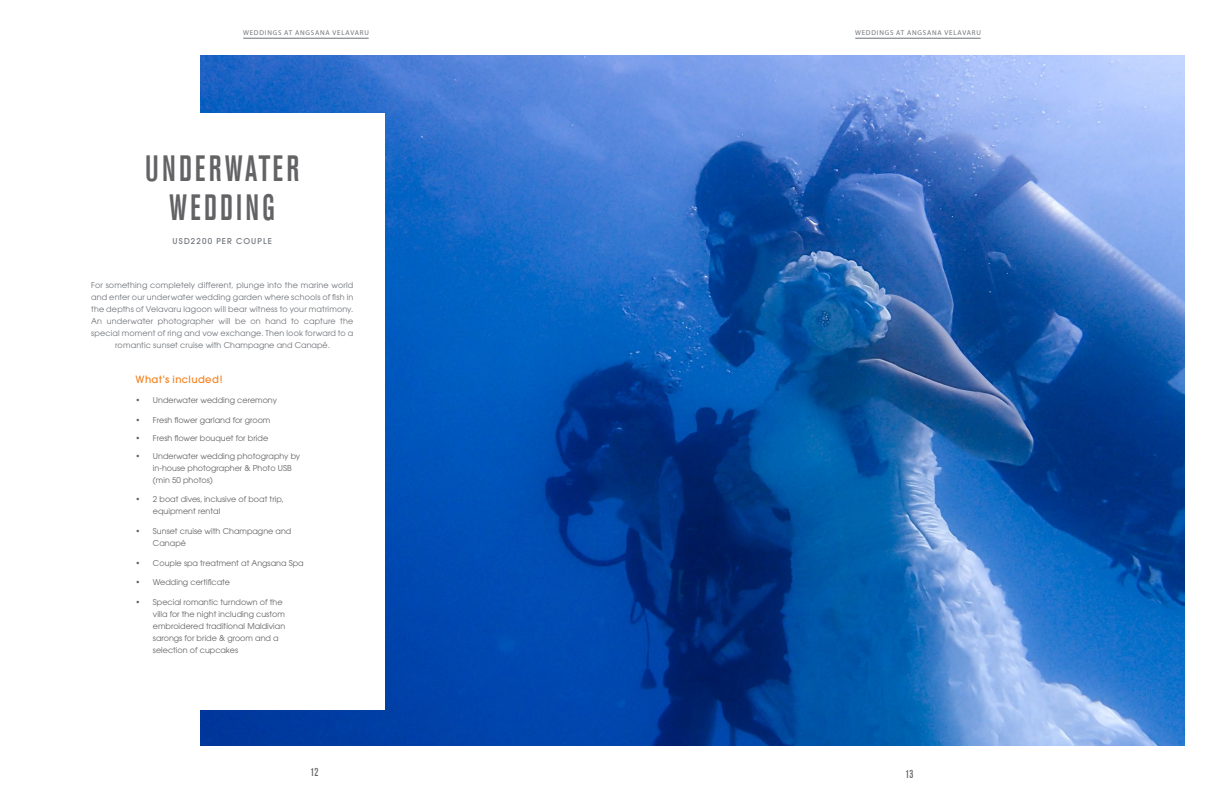
<style>
.page{position:relative;width:1224px;height:792px;background:#fff}
.page>*{position:absolute;margin:0;border:0;box-sizing:border-box;transform-origin:0 0}
.t1{font:500 condensed 36.5px "Akzidenz Grotesk BE";letter-spacing:.09em;color:#636366}
.Master_Page_Number{font:500 condensed 11.3px "Akzidenz Grotesk BE";color:#636366}
.Paragraph_Style_2{font:500 10px "Avant Garde";letter-spacing:.04em;color:#f58221}
.t2{font:8px/12px "Avant Garde";color:#636366}
.Body_copy{font:8px/12px "Avant Garde";letter-spacing:.02em;color:#6e7277;text-align:center}
.Intro_TWC_Uppercase{font:500 8px "Avant Garde";letter-spacing:.14em;color:#6e7277}
.t3{font:7px "Myriad Pro";letter-spacing:.11em;color:#6e7277}
</style>
<div class="page">
<img style="left:200px;top:55px;width:985px;height:690px">
<div style="left:102px;top:113px;width:283px;height:597px;background:#fff"></div>
<hr style="left:243px;top:38px;width:126px;height:1px;background:#6e7277">
<hr style="left:855px;top:38px;width:126px;height:1px;background:#6e7277">
<p class="t3" style="left:243px;top:28px;width:127px">WEDDINGS AT ANGSANA VELAVARU</p>
<p class="t3" style="left:855px;top:28px;width:127px">WEDDINGS AT ANGSANA VELAVARU</p>
<p class="t1" style="left:145px;top:149px;width:156px">UNDERWATER</p>
<p class="t1" style="left:169px;top:187px;width:107px">WEDDING</p>
<p class="Intro_TWC_Uppercase" style="left:173px;top:236px;width:101px">USD2200 PER COUPLE</p>
<p class="Body_copy" style="left:91px;top:279px;width:264px">For something completely different, plunge into the marine world and enter our underwater wedding garden where schools of fish in the depths of Velavaru lagoon will bear witness to your matrimony.<br>An underwater photographer will be on hand to capture the special moment of ring and vow exchange. Then look forward to a romantic sunset cruise with Champagne and Canapé.</p>
<p class="Paragraph_Style_2" style="left:136px;top:373px;width:88px">What’s included!</p>
<p class="t2" style="left:136px;top:394px;width:143px">• Underwater wedding ceremony</p>
<p class="t2" style="left:136px;top:414px;width:136px">• Fresh flower garland for groom</p>
<p class="t2" style="left:136px;top:432px;width:134px">• Fresh flower bouquet for bride</p>
<p class="t2" style="left:153px;top:450px;width:149px;text-indent:-17px">• Underwater wedding photography by in-house photographer &amp; Photo USB (min 50 photos)</p>
<p class="t2" style="left:153px;top:493px;width:133px;text-indent:-17px">• 2 boat dives, inclusive of boat trip, equipment rental</p>
<p class="t2" style="left:153px;top:525px;width:140px;text-indent:-17px">• Sunset cruise with Champagne and<br>Canapé</p>
<p class="t2" style="left:136px;top:557px;width:170px">• Couple spa treatment at Angsana Spa</p>
<p class="t2" style="left:136px;top:576px;width:96px">• Wedding certificate</p>
<p class="t2" style="left:153px;top:596px;width:134px;text-indent:-17px">• Special romantic turndown of the villa for the night including custom embroidered traditional Maldivian sarongs for bride &amp; groom and a selection of cupcakes</p>
<p class="Master_Page_Number" style="left:310px;top:766px;width:9px">12</p>
<p class="Master_Page_Number" style="left:906px;top:768px;width:9px">13</p>
</div>
